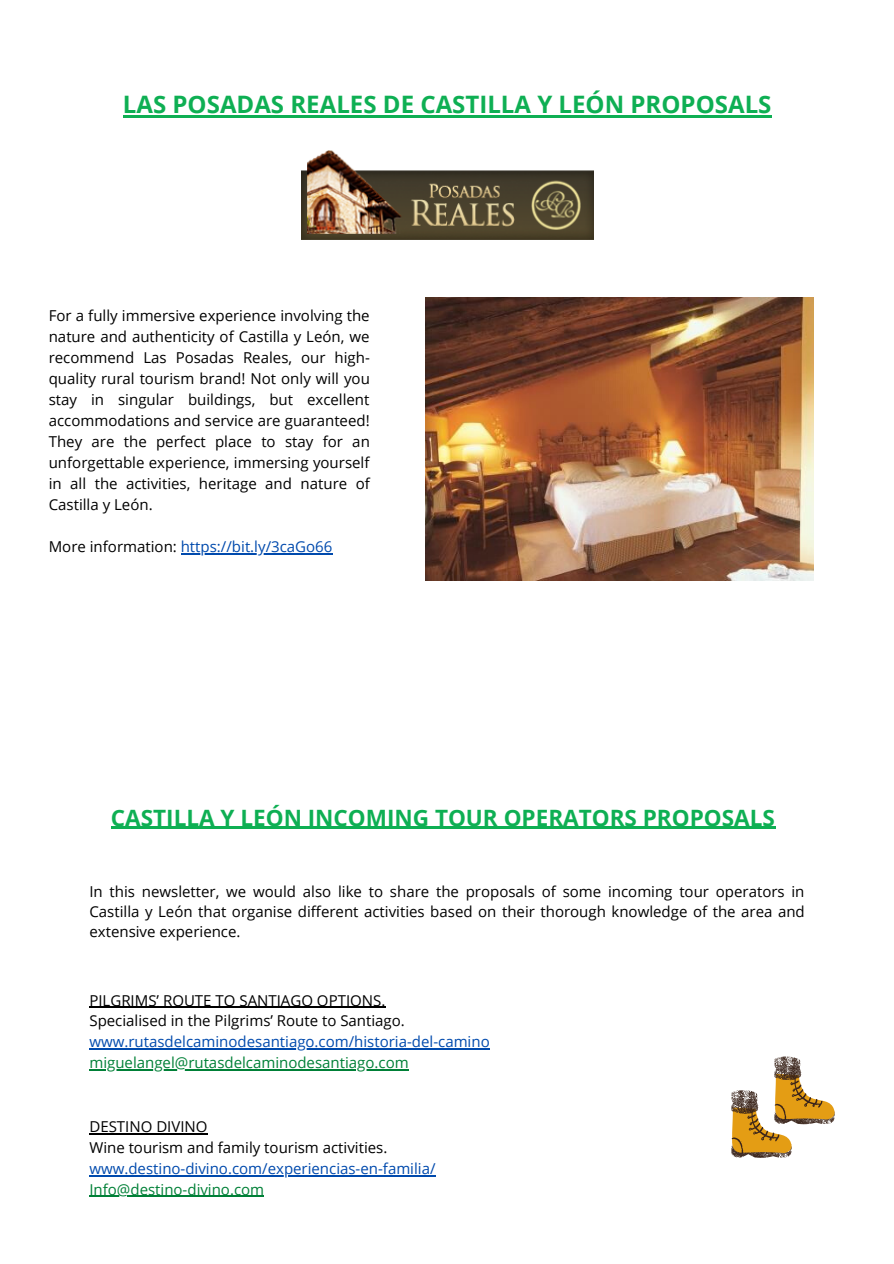
<style>
.page{position:relative;width:894px;height:1264px;background:#fff}
.page>*{position:absolute;margin:0;border:0;box-sizing:border-box;transform-origin:0 0}
.t1{font:700 24px "Open Sans";color:#0eaf53}
.t2{font:700 22.5px "Open Sans";color:#0eaf53}
.t3{font:15px/21px "Open Sans";color:#000;text-align:justify}
.t4{font:15px "Open Sans";color:#004aad}
.t5{font:15px "Open Sans";color:#008037}
.s1{color:#000}
</style>
<div class="page">
<svg style="left:731px;top:1056px;width:103px;height:101px"></svg>
<img style="left:301px;top:150px;width:292px;height:89px">
<img style="left:425px;top:297px;width:388px;height:283px">
<hr style="left:181px;top:553px;width:151px;height:1px;background:#004aad">
<hr style="left:89px;top:1006px;width:296px;height:1px;background:#000">
<hr style="left:89px;top:1048px;width:400px;height:1px;background:#004aad">
<hr style="left:89px;top:1068px;width:319px;height:2px;background:#008037">
<hr style="left:89px;top:1133px;width:118px;height:1px;background:#000">
<hr style="left:89px;top:1174px;width:346px;height:2px;background:#004aad">
<hr style="left:89px;top:1195px;width:175px;height:1px;background:#008037">
<hr style="left:123px;top:115px;width:648px;height:2px;background:#0eaf53">
<hr style="left:111px;top:826px;width:664px;height:3px;background:#0eaf53">
<h1 class="t1" style="left:123px;top:87px;width:650px">LAS POSADAS REALES DE CASTILLA Y LEÓN PROPOSALS</h1>
<p class="t3" style="left:49px;top:305px;width:322px">For a fully immersive experience involving the nature and authenticity of Castilla y León, we recommend Las Posadas Reales, our high&shy;quality rural tourism brand! Not only will you stay in singular buildings, but excellent accommodations and service are guaranteed!<br>They are the perfect place to stay for an unforgettable experience, immersing yourself in all the activities, heritage and nature of Castilla y León.</p>
<p class="t4" style="left:49px;top:536px;width:285px"><span class="s1">More information:</span> https://bit.ly/3caGo66</p>
<h2 class="t2" style="left:111px;top:801px;width:665px">CASTILLA Y LEÓN INCOMING TOUR OPERATORS PROPOSALS</h2>
<p class="t3" style="left:89px;top:880px;width:716px;line-height:20.2px">In this newsletter, we would also like to share the proposals of some incoming tour operators in Castilla y León that organise different activities based on their thorough knowledge of the area and extensive experience.</p>
<p class="t3" style="left:89px;top:989px;width:317px">PILGRIMS’ ROUTE TO SANTIAGO OPTIONS.<br>Specialised in the Pilgrims’ Route to Santiago.</p>
<p class="t4" style="left:89px;top:1031px;width:401px">www.rutasdelcaminodesantiago.com/historia-del-camino</p>
<p class="t5" style="left:89px;top:1051px;width:320px">miguelangel@rutasdelcaminodesantiago.com</p>
<p class="t3" style="left:89px;top:1116px;width:299px">DESTINO DIVINO<br>Wine tourism and family tourism activities.</p>
<p class="t4" style="left:89px;top:1157px;width:347px">www.destino-divino.com/experiencias-en-familia/</p>
<p class="t5" style="left:89px;top:1178px;width:176px">Info@destino-divino.com</p>
</div>
